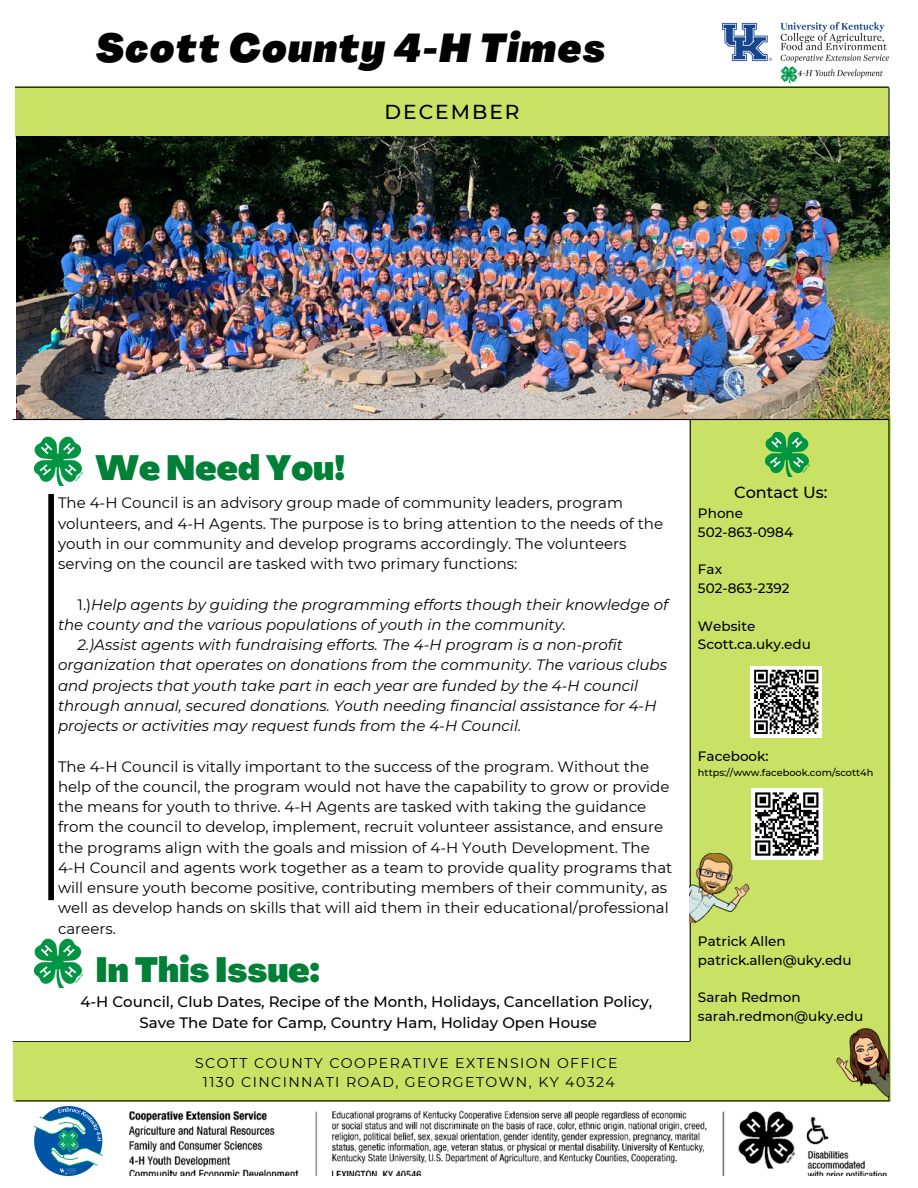
<style>
.page{position:relative;width:918px;height:1188px;background:#fff}
.page>*{position:absolute;margin:0;border:0;box-sizing:border-box;transform-origin:0 0}
.t1{font:italic 900 39.45px "Agrandir";letter-spacing:.04em;color:#000}
.t2{font:900 34.5px "Agrandir";color:#008037}
.t3{font:500 20.25px "Montserrat";letter-spacing:.1em;color:#000}
.t4{font:500 16.05px "Montserrat";color:#000}
.t5{font:15px/20.2px "Montserrat";color:#000}
.t6{font:italic 15px "Montserrat";color:#000}
.t7{font:500 15px/20.2px "Montserrat";color:#000;text-align:center}
.t8{font:14.1px/19px "Montserrat";letter-spacing:.1em;color:#000;text-align:center}
.t9{font:500 13.65px/18.8px "Montserrat";color:#000}
.t10{font:500 9.75px "Montserrat";color:#000}
.s1{font-style:normal}
</style>
<div class="page">
<div style="left:15px;top:87px;width:873px;height:49px;background:#c9e265"></div>
<hr style="left:15px;top:87px;width:874px;height:1px;background:#000">
<hr style="left:13px;top:1041px;width:677px;height:1px;background:#000">
<div style="left:691px;top:416px;width:200px;height:686px;background:#c9e265"></div>
<div style="left:13px;top:1042px;width:717px;height:60px;background:#c9e265"></div>
<img style="left:722px;top:23px;width:167px;height:59px">
<img style="left:129px;top:1110px;width:758px;height:65px">
<hr style="left:690px;top:416px;width:1px;height:625px;background:#000">
<hr style="left:888px;top:88px;width:2px;height:1013px;background:#000">
<div style="left:48px;top:494px;width:6px;height:406px;background:#000"></div>
<img style="left:34px;top:437px;width:48px;height:48px">
<hr style="left:16px;top:1100px;width:873px;height:1px;background:#000">
<img style="left:34px;top:1107px;width:69px;height:68px">
<img style="left:16px;top:136px;width:873px;height:283px">
<hr style="left:13px;top:419px;width:876px;height:1px;background:#000">
<img style="left:766px;top:432px;width:44px;height:45px">
<img style="left:690px;top:853px;width:60px;height:69px">
<img style="left:836px;top:1028px;width:52px;height:70px">
<div style="left:751px;top:788px;width:72px;height:72px;background:#fff"></div>
<svg style="left:755px;top:792px;width:64px;height:64px"></svg>
<div style="left:750px;top:666px;width:72px;height:72px;background:#fff"></div>
<svg style="left:754px;top:669px;width:65px;height:65px"></svg>
<img style="left:34px;top:939px;width:48px;height:48px">
<h1 class="t1" style="left:96px;top:33px;width:511px">Scott County 4-H Times</h1>
<h3 class="t3" style="left:384px;top:100px;width:137px">DECEMBER</h3>
<h2 class="t2" style="left:96px;top:454px;width:252px">We Need You!</h2>
<p class="t5" style="left:58px;top:493px;width:607px">The 4-H Council is an advisory group made of community leaders, program volunteers, and 4-H Agents. The purpose is to bring attention to the needs of the youth in our community and develop programs accordingly. The volunteers serving on the council are tasked with two primary functions:</p>
<p class="t6" style="left:78px;top:595px;width:592px"><span class="s1">1.)</span>Help agents by guiding the programming efforts though their knowledge of</p>
<p class="t6" style="left:58px;top:615px;width:509px">the county and the various populations of youth in the community.</p>
<p class="t6" style="left:78px;top:636px;width:547px">2.)Assist agents with fundraising efforts. The 4-H program is a non-profit</p>
<p class="t6" style="left:58px;top:656px;width:611px">organization that operates on donations from the community. The various clubs</p>
<p class="t6" style="left:58px;top:676px;width:582px">and projects that youth take part in each year are funded by the 4-H council</p>
<p class="t6" style="left:58px;top:696px;width:600px">through annual, secured donations. Youth needing financial assistance for 4-H</p>
<p class="t6" style="left:58px;top:717px;width:465px">projects or activities may request funds from the 4-H Council.</p>
<p class="t5" style="left:58px;top:756px;width:616px">The 4-H Council is vitally important to the success of the program. Without the help of the council, the program would not have the capability to grow or provide the means for youth to thrive. 4-H Agents are tasked with taking the guidance from the council to develop, implement, recruit volunteer assistance, and ensure the programs align with the goals and mission of 4-H Youth Development. The 4-H Council and agents work together as a team to provide quality programs that will ensure youth become positive, contributing members of their community, as well as develop hands on skills that will aid them in their educational/professional careers.</p>
<h2 class="t2" style="left:96px;top:956px;width:226px">In This Issue:</h2>
<p class="t7" style="left:80px;top:992px;width:573px">4-H Council, Club Dates, Recipe of the Month, Holidays, Cancellation Policy,<br>Save The Date for Camp, Country Ham, Holiday Open House</p>
<p class="t8" style="left:195px;top:1053px;width:424px">SCOTT COUNTY COOPERATIVE EXTENSION OFFICE<br>1130 CINCINNATI ROAD, GEORGETOWN, KY 40324</p>
<p class="t4" style="left:734px;top:482px;width:95px">Contact Us:</p>
<p class="t9" style="left:698px;top:504px;width:97px">Phone<br>502-863-0984</p>
<p class="t9" style="left:698px;top:560px;width:93px">Fax<br>502-863-2392</p>
<p class="t9" style="left:698px;top:616px;width:115px">Website<br>Scott.ca.uky.edu</p>
<p class="t9" style="left:698px;top:747px;width:72px">Facebook:</p>
<p class="t10" style="left:698px;top:767px;width:177px">https://www.facebook.com/scott4h</p>
<p class="t9" style="left:698px;top:932px;width:155px">Patrick Allen patrick.allen@uky.edu</p>
<p class="t9" style="left:698px;top:988px;width:167px">Sarah Redmon sarah.redmon@uky.edu</p>
</div>
